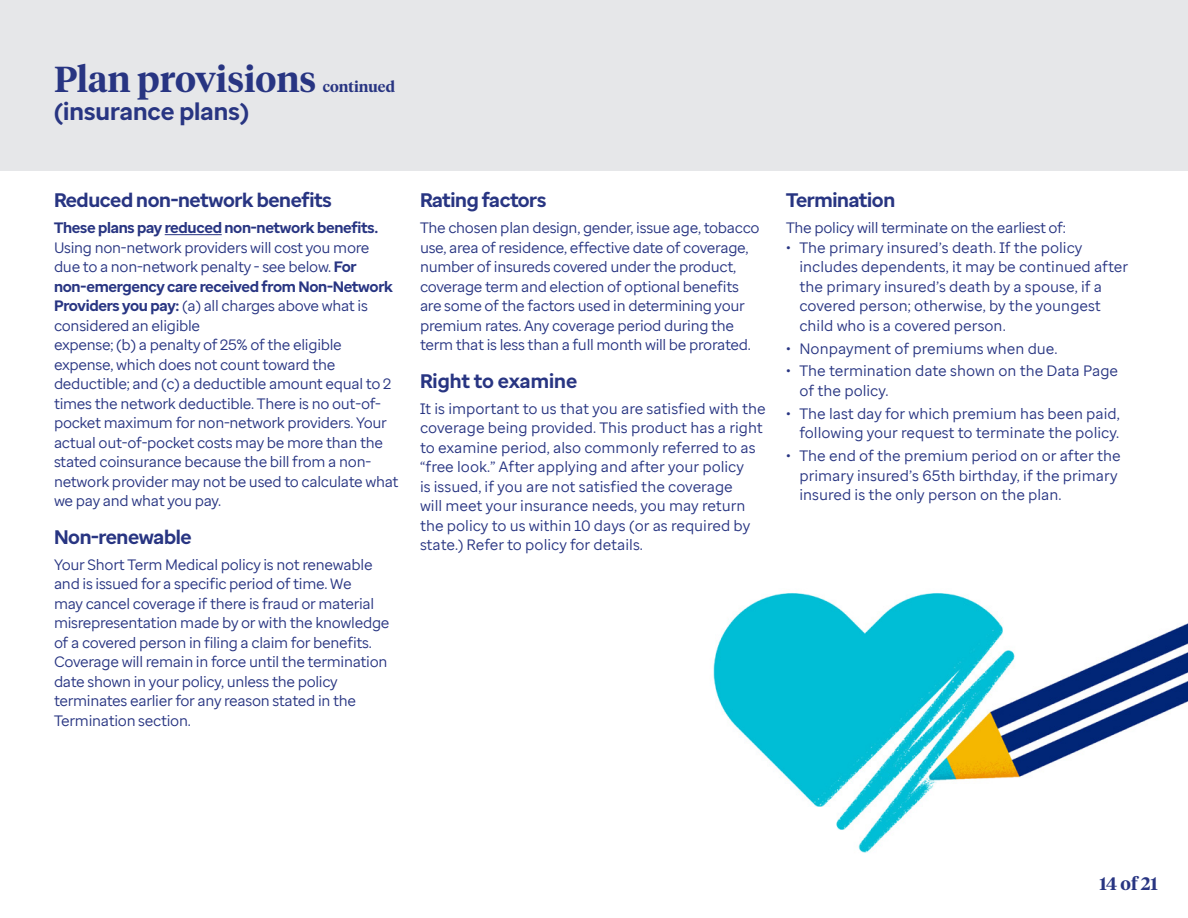
<style>
.page{position:relative;width:1188px;height:918px;background:#fff}
.page>*{position:absolute;margin:0;border:0;box-sizing:border-box;transform-origin:0 0}
.t1{font:600 36px "UHC Serif Headline";color:#283582}
.t2{font:700 24px "Enterprise Sans";color:#283582}
.t3{font:700 19.5px "Enterprise Sans";letter-spacing:-.02em;color:#283582}
.t4{font:700 19.5px "Enterprise Sans";color:#283582}
.t5{font:600 18px "UHC Serif Headline";color:#283582}
.t6{font:15px/19.5px "Enterprise Sans";letter-spacing:-.02em;color:#283582}
.t7{font:15px/19.5px "Enterprise Sans";color:#283582}
.t8{font:700 15px "Enterprise Sans";letter-spacing:-.02em;color:#283582}
.t9{font:600 15px "UHC Serif Headline";color:#283582}
.s1{font-weight:700}
</style>
<div class="page">
<img style="left:713px;top:593px;width:475px;height:260px">
<hr style="left:165px;top:234px;width:57px;height:1px;background:#283582">
<div style="left:0;top:0;width:1188px;height:171px;background:#e6e7e9"></div>
<h1 class="t1" style="left:54px;top:54px;width:264px">Plan provisions</h1>
<h2 class="t2" style="left:54px;top:96px;width:197px">(insurance plans)</h2>
<p class="t9" style="left:323px;top:76px;width:74px">continued</p>
<h3 class="t3" style="left:54px;top:187px;width:279px">Reduced non-network benefits</h3>
<p class="t8" style="left:54px;top:218px;width:326px">These plans pay reduced non-network benefits.</p>
<p class="t6" style="left:54px;top:238px;width:346px">Using non-network providers will cost you more due to a non-network penalty - see below. <span class="s1">For non-emergency care received from Non-Network Providers you pay:</span> (a) all charges above what is considered an eligible<br>expense; (b) a penalty of 25% of the eligible expense, which does not count toward the deductible; and (c) a deductible amount equal to 2 times the network deductible. There is no out-of&shy;pocket maximum for non-network providers. Your actual out-of-pocket costs may be more than the stated coinsurance because the bill from a non&shy;network provider may not be used to calculate what we pay and what you pay.</p>
<h3 class="t3" style="left:54px;top:524px;width:139px">Non-renewable</h3>
<p class="t6" style="left:54px;top:555px;width:337px">Your Short Term Medical policy is not renewable and is issued for a specific period of time. We<br>may cancel coverage if there is fraud or material misrepresentation made by or with the knowledge of a covered person in filing a claim for benefits.<br>Coverage will remain in force until the termination date shown in your policy, unless the policy terminates earlier for any reason stated in the Termination section.</p>
<h3 class="t3" style="left:420px;top:187px;width:128px">Rating factors</h3>
<p class="t6" style="left:420px;top:218px;width:341px">The chosen plan design, gender, issue age, tobacco use, area of residence, effective date of coverage, number of insureds covered under the product, coverage term and election of optional benefits are some of the factors used in determining your premium rates. Any coverage period during the term that is less than a full month will be prorated.</p>
<h3 class="t4" style="left:420px;top:368px;width:159px">Right to examine</h3>
<p class="t7" style="left:420px;top:399px;width:347px">It is important to us that you are satisfied with the coverage being provided. This product has a right to examine period, also commonly referred to as “free look.” After applying and after your policy<br>is issued, if you are not satisfied the coverage<br>will meet your insurance needs, you may return the policy to us within 10 days (or as required by state.) Refer to policy for details.</p>
<h3 class="t3" style="left:786px;top:187px;width:111px">Termination</h3>
<p class="t6" style="left:786px;top:218px;width:281px">The policy will terminate on the earliest of:</p>
<p class="t7" style="left:800px;top:238px;width:330px;text-indent:-14px">• The primary insured’s death. If the policy includes dependents, it may be continued after the primary insured’s death by a spouse, if a covered person; otherwise, by the youngest child who is a covered person.</p>
<p class="t7" style="left:786px;top:338px;width:273px">• Nonpayment of premiums when due.</p>
<p class="t7" style="left:800px;top:361px;width:320px;text-indent:-14px">• The termination date shown on the Data Page of the policy.</p>
<p class="t7" style="left:786px;top:404px;width:335px;text-align:right">• The last day for which premium has been paid, following your request to terminate the policy.</p>
<p class="t7" style="left:800px;top:446px;width:323px;text-indent:-14px">• The end of the premium period on or after the primary insured’s 65th birthday, if the primary insured is the only person on the plan.</p>
<p class="t5" style="left:1099px;top:871px;width:60px">14 of 21</p>
</div>
